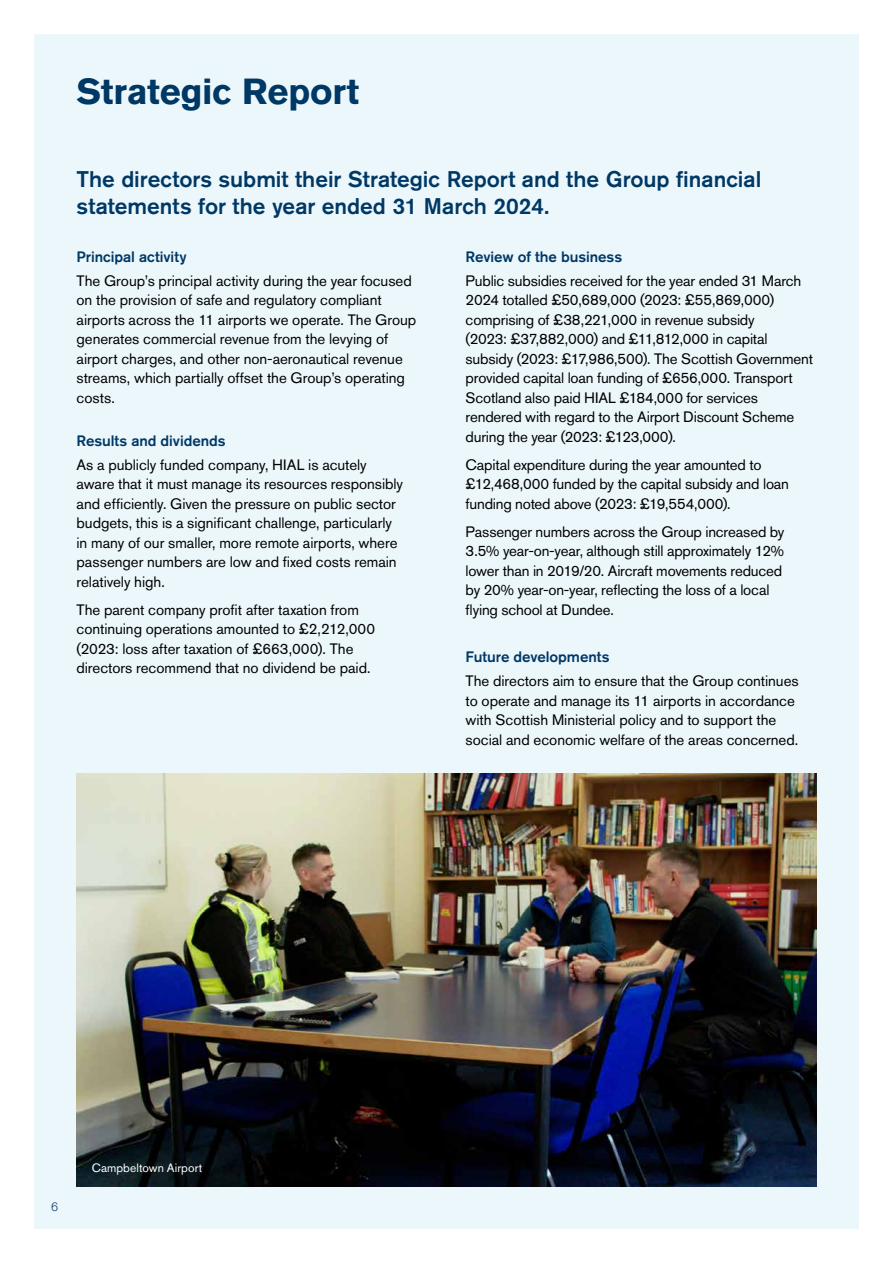
<style>
.page{position:relative;width:893px;height:1263px;background:#fff}
.page>*{position:absolute;margin:0;border:0;box-sizing:border-box;transform-origin:0 0}
.t1{font:700 36px "Akzidenz Grotesk Std";letter-spacing:-.005em;color:#003865}
.t2{font:500 22.5px/27px "Akzidenz Grotesk Std";color:#003865}
.t3{font:15px/19.5px "Akzidenz Grotesk Std";letter-spacing:-.005em;color:#000}
.t4{font:500 15px "Akzidenz Grotesk Std";letter-spacing:-.005em;color:#003865}
.t5{font:12px "Akzidenz Grotesk Std";letter-spacing:.005em;color:#fff}
.t6{font:300 12px "Akzidenz Grotesk Std";color:#003865}
</style>
<div class="page">
<div style="left:34px;top:34px;width:825px;height:1195px;background:#ecf7fc"></div>
<img style="left:77px;top:774px;width:739px;height:412px">
<h1 class="t1" style="left:77px;top:70px;width:284px">Strategic Report</h1>
<h2 class="t2" style="left:77px;top:165px;width:686px">The directors submit their Strategic Report and the Group financial statements for the year ended 31 March 2024.</h2>
<p class="t4" style="left:466px;top:248px;width:158px">Review of the business</p>
<p class="t3" style="left:466px;top:271px;width:349px">Public subsidies received for the year ended 31 March 2024 totalled £50,689,000 (2023: £55,869,000) comprising of £38,221,000 in revenue subsidy<br>(2023: £37,882,000) and £11,812,000 in capital subsidy (2023: £17,986,500). The Scottish Government provided capital loan funding of £656,000. Transport Scotland also paid HIAL £184,000 for services rendered with regard to the Airport Discount Scheme during the year (2023: £123,000).</p>
<p class="t3" style="left:466px;top:455px;width:325px">Capital expenditure during the year amounted to £12,468,000 funded by the capital subsidy and loan funding noted above (2023: £19,554,000).</p>
<p class="t3" style="left:466px;top:522px;width:320px">Passenger numbers across the Group increased by 3.5% year-on-year, although still approximately 12% lower than in 2019/20. Aircraft movements reduced by 20% year-on-year, reflecting the loss of a local flying school at Dundee.</p>
<p class="t4" style="left:466px;top:648px;width:145px">Future developments</p>
<p class="t3" style="left:466px;top:671px;width:335px">The directors aim to ensure that the Group continues to operate and manage its 11 airports in accordance with Scottish Ministerial policy and to support the social and economic welfare of the areas concerned.</p>
<p class="t4" style="left:77px;top:248px;width:112px">Principal activity</p>
<p class="t3" style="left:77px;top:271px;width:341px">The Group’s principal activity during the year focused on the provision of safe and regulatory compliant airports across the 11 airports we operate. The Group generates commercial revenue from the levying of airport charges, and other non-aeronautical revenue streams, which partially offset the Group’s operating costs.</p>
<p class="t4" style="left:77px;top:432px;width:151px">Results and dividends</p>
<p class="t3" style="left:77px;top:455px;width:328px">As a publicly funded company, HIAL is acutely aware that it must manage its resources responsibly and efficiently. Given the pressure on public sector budgets, this is a significant challenge, particularly in many of our smaller, more remote airports, where passenger numbers are low and fixed costs remain relatively high.</p>
<p class="t3" style="left:77px;top:600px;width:300px">The parent company profit after taxation from continuing operations amounted to £2,212,000 (2023: loss after taxation of £663,000). The directors recommend that no dividend be paid.</p>
<p class="t6" style="left:51px;top:1200px;width:8px">6</p>
<p class="t5" style="left:92px;top:1160px;width:112px">Campbeltown Airport</p>
</div>
